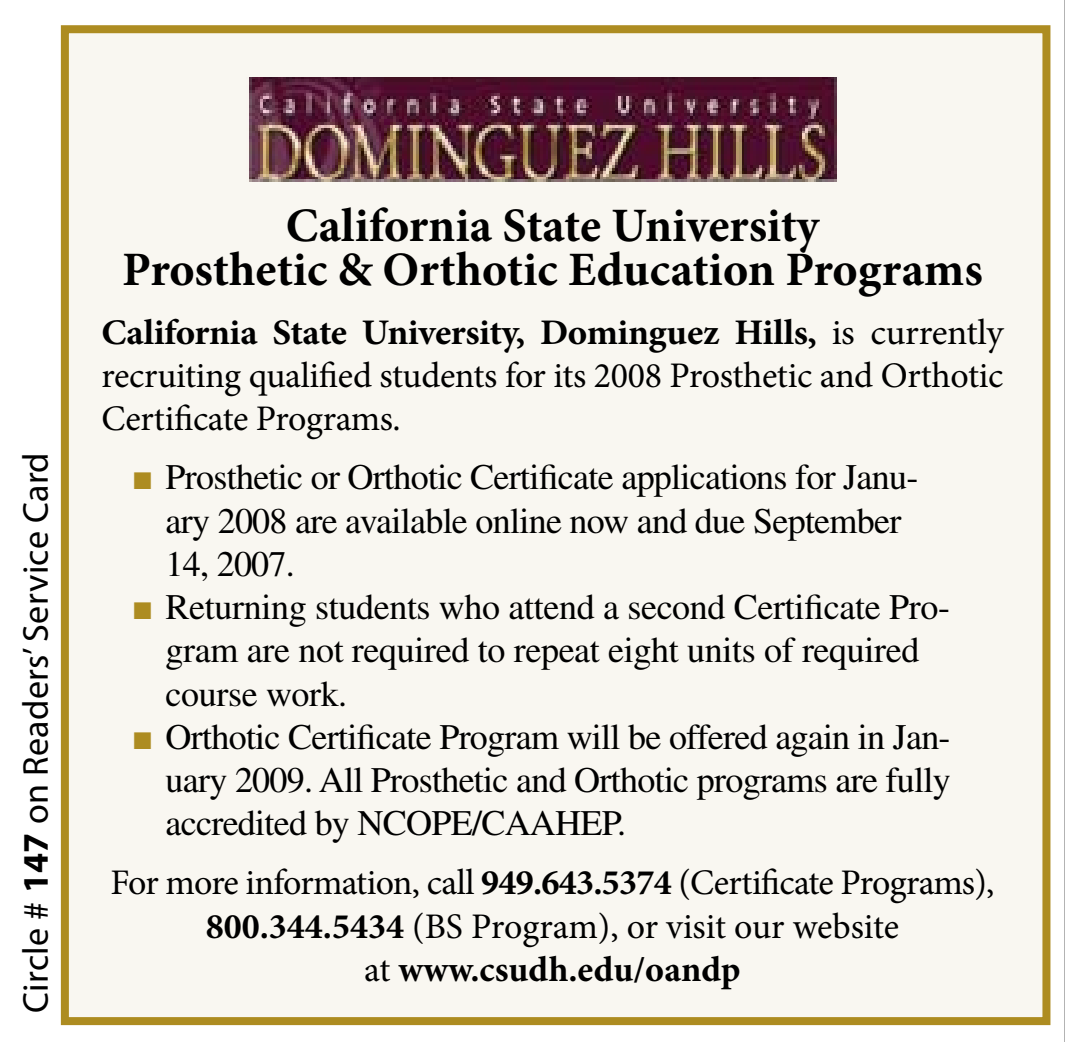
<style>
.page{position:relative;width:1065px;height:1042px;background:#fff}
.page>*{position:absolute;margin:0;border:0;box-sizing:border-box;transform-origin:0 0}
.t1{font:700 48px/44px "Minion Pro";color:#000;text-align:center}
.t2{font:36px/43.2px "Times LT Std";letter-spacing:-.02em;color:#000}
.t3{font:36px/43.2px "Minion Pro";letter-spacing:-.015em;color:#000;text-align:justify}
.t4{font:36px "Myriad Pro";letter-spacing:.01em;color:#000}
.t5{font:24px "Zapf Dingbats Std";color:#ad8c21}
.s1{font-weight:700}
</style>
<div class="page">
<hr style="left:1064px;top:0;width:1px;height:1042px;background:#000">
<div style="left:65px;top:29px;width:981px;height:992px;background:#f9f7f1"></div>
<div style="left:61px;top:25px;width:989px;height:1000px;border:8px solid #ad8c21"></div>
<img style="left:249px;top:77px;width:588px;height:105px">
<p class="t4" style="left:14px;top:1013px;width:562px;rotate:-90deg">Circle # <span class="s1">147</span> on Readers’ Service Card</p>
<h1 class="t1" style="left:122px;top:202px;width:861px">California State University<br>Prosthetic &amp; Orthotic Education Programs</h1>
<p class="t3" style="left:101px;top:311px;width:903px"><span class="s1">California State University, Dominguez Hills,</span> is currently recruiting qualified students for its 2008 Prosthetic and Orthotic Certificate Programs.</p>
<p class="t2" style="left:165px;top:455px;width:786px">Prosthetic or Orthotic Certificate applications for Janu&shy;ary 2008 are available online now and due September 14, 2007.<br>Returning students who attend a second Certificate Pro&shy;gram are not required to repeat eight units of required course work.<br>Orthotic Certificate Program will be offered again in Jan&shy;uary 2009. All Prosthetic and Orthotic programs are fully accredited by NCOPE/CAAHEP.</p>
<p class="t3" style="left:110px;top:861px;width:885px;text-align:center">For more information, call <span class="s1">949.643.5374</span> (Certificate Programs),<br><span class="s1">800.344.5434</span> (BS Program), or visit our website<br>at <span class="s1">www.csudh.edu/oandp</span></p>
<p class="t5" style="left:133px;top:470px;width:20px">■</p>
<p class="t5" style="left:133px;top:599px;width:20px">■</p>
<p class="t5" style="left:133px;top:729px;width:20px">■</p>
</div>
